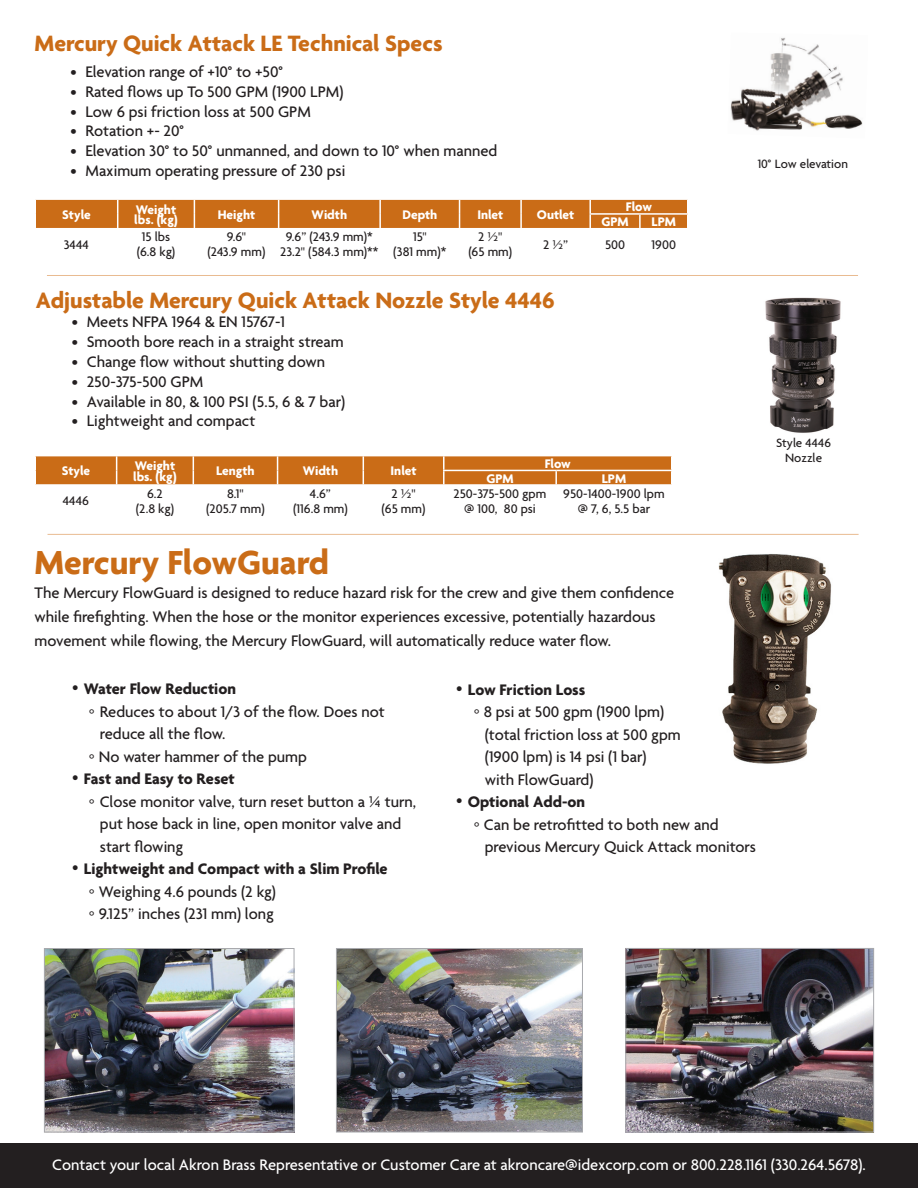
<style>
.page{position:relative;width:918px;height:1188px;background:#fff}
.page>*{position:absolute;margin:0;border:0;box-sizing:border-box;transform-origin:0 0}
.indented_copy{font:700 36px "Agenda";color:#ca6c17}
.indented_copy-2{font:700 24px "Agenda";color:#ca6c17}
.indented_copy-3{font:500 16.5px/22.5px "Agenda";color:#231f20}
.Body_content{font:500 16.5px "Agenda";color:#fff}
.indented_copy-4{font:700 16.5px "Agenda";color:#231f20}
.t1{font:500 13.5px/15px "Agenda";color:#231f20;text-align:center}
.t2{font:700 13.5px/10.5px "Agenda";color:#fff}
.t3{font:500 13.05px/15.6px "Agenda";color:#231f20;text-align:center}
.s1{font-family:"Swiss 721 BT"}
.s2{font-family:"Arial Unicode MS";font-weight:400}
</style>
<div class="page">
<div style="left:0;top:1143px;width:918px;height:45px;background:#231f20"></div>
<img style="left:730px;top:37px;width:133px;height:94px">
<img style="left:765px;top:297px;width:76px;height:136px">
<img style="left:628px;top:950px;width:244px;height:180px">
<div style="left:626px;top:948px;width:248px;height:184px;border:1px solid #a8a9ad"></div>
<img style="left:46px;top:950px;width:246px;height:180px">
<div style="left:44px;top:948px;width:250px;height:184px;border:1px solid #a8a9ad"></div>
<img style="left:338px;top:950px;width:243px;height:180px">
<div style="left:336px;top:948px;width:247px;height:184px;border:1px solid #a8a9ad"></div>
<hr style="left:48px;top:534px;width:811px;height:1px;background:#e9bb91">
<div style="left:35px;top:200px;width:652px;height:28px;background:#ca6c17"></div>
<hr style="left:589px;top:213px;width:51px;height:2px;background:#fff">
<hr style="left:640px;top:213px;width:49px;height:2px;background:#fff">
<svg style="left:35px;top:456px;width:637px;height:29px;background:#cd7525"></svg>
<hr style="left:443px;top:470px;width:113px;height:1px;background:#fff">
<hr style="left:556px;top:470px;width:117px;height:1px;background:#fff">
<img style="left:718px;top:554px;width:113px;height:210px">
<hr style="left:47px;top:275px;width:811px;height:1px;background:#e9bb91">
<p class="indented_copy-2" style="left:34px;top:31px;width:410px">Mercury Quick Attack LE Technical Specs</p>
<p class="indented_copy-3" style="left:70px;top:61px;width:214px">• Elevation range of +10° to +50°</p>
<p class="indented_copy-3" style="left:71px;top:81px;width:274px">• Rated flows up To 500 GPM (1900 LPM)</p>
<p class="indented_copy-3" style="left:71px;top:101px;width:242px">• Low 6 psi friction loss at 500 GPM</p>
<p class="indented_copy-3" style="left:71px;top:121px;width:115px">• Rotation +- 20°</p>
<p class="indented_copy-3" style="left:71px;top:141px;width:428px">• Elevation 30° to 50° unmanned, and down to 10° when manned</p>
<p class="indented_copy-3" style="left:71px;top:160px;width:276px">• Maximum operating pressure of 230 psi</p>
<p class="t2" style="left:62px;top:210px;width:30px">Style</p>
<p class="t2" style="left:134px;top:205px;width:45px">Weight lbs. (kg)</p>
<p class="t2" style="left:218px;top:210px;width:39px">Height</p>
<p class="t2" style="left:312px;top:210px;width:37px">Width</p>
<p class="t2" style="left:402px;top:210px;width:36px">Depth</p>
<p class="t2" style="left:477px;top:210px;width:27px">Inlet</p>
<p class="t2" style="left:537px;top:210px;width:39px">Outlet</p>
<p class="t2" style="left:626px;top:203px;width:28px">Flow</p>
<p class="t2" style="left:601px;top:217px;width:29px">GPM</p>
<p class="t2" style="left:652px;top:217px;width:26px">LPM</p>
<p class="t1" style="left:64px;top:238px;width:27px">3444</p>
<p class="t1" style="left:142px;top:230px;width:30px">15 lbs</p>
<p class="t1" style="left:137px;top:245px;width:40px">(6.8 kg)</p>
<p class="t1" style="left:227px;top:230px;width:21px">9.6"</p>
<p class="t1" style="left:208px;top:245px;width:59px">(243.9 mm)</p>
<p class="t1" style="left:286px;top:230px;width:88px">9.6” (243.9 mm)*</p>
<p class="t1" style="left:280px;top:245px;width:100px">23.2" (584.3 mm)**</p>
<p class="t1" style="left:393px;top:230px;width:55px">15"<br>(381 mm)*</p>
<p class="t1" style="left:468px;top:230px;width:45px">2 ½" (65 mm)</p>
<p class="t1" style="left:543px;top:238px;width:27px">2 ½”</p>
<p class="t1" style="left:605px;top:238px;width:22px">500</p>
<p class="t1" style="left:652px;top:238px;width:26px">1900</p>
<p class="indented_copy-2" style="left:36px;top:287px;width:521px">Adjustable Mercury Quick Attack Nozzle Style 4446</p>
<p class="indented_copy-3" style="left:72px;top:312px;width:215px">• Meets NFPA 1964 &amp; EN 15767-1</p>
<p class="indented_copy-3" style="left:72px;top:332px;width:274px">• Smooth bore reach in a straight stream</p>
<p class="indented_copy-3" style="left:72px;top:352px;width:255px">• Change flow without shutting down</p>
<p class="indented_copy-3" style="left:72px;top:371px;width:133px">• 250-375-500 GPM</p>
<p class="indented_copy-3" style="left:72px;top:391px;width:275px">• Available in 80, &amp; 100 PSI (5.5, 6 &amp; 7 bar)</p>
<p class="indented_copy-3" style="left:72px;top:411px;width:185px">• Lightweight and compact</p>
<p class="t2" style="left:62px;top:467px;width:30px">Style</p>
<p class="t2" style="left:133px;top:461px;width:45px">Weight lbs. (kg)</p>
<p class="t2" style="left:216px;top:467px;width:40px">Length</p>
<p class="t2" style="left:303px;top:467px;width:37px">Width</p>
<p class="t2" style="left:391px;top:467px;width:27px">Inlet</p>
<p class="t2" style="left:545px;top:459px;width:28px">Flow</p>
<p class="t2" style="left:486px;top:474px;width:29px">GPM</p>
<p class="t2" style="left:602px;top:474px;width:26px">LPM</p>
<p class="t3" style="left:758px;top:157px;width:92px">10° Low elevation</p>
<p class="t3" style="left:776px;top:436px;width:57px">Style 4446<br>Nozzle</p>
<p class="t1" style="left:293px;top:487px;width:56px">4.6”<br>(116.8 mm)</p>
<p class="t1" style="left:382px;top:487px;width:45px">2 ½" (65 mm)</p>
<p class="t1" style="left:454px;top:487px;width:94px">250-375-500 gpm @ 100, 80 psi</p>
<p class="t1" style="left:563px;top:487px;width:103px">950-1400-1900 lpm @ 7, 6, 5.5 bar</p>
<p class="indented_copy" style="left:34px;top:544px;width:296px">Mercury FlowGuard</p>
<p class="indented_copy-3" style="left:34px;top:583px;width:641px">The Mercury FlowGuard is designed to reduce hazard risk for the crew and give them confidence</p>
<p class="indented_copy-3" style="left:34px;top:607px;width:623px">while firefighting. When the hose or the monitor experiences excessive, potentially hazardous</p>
<p class="indented_copy-3" style="left:34px;top:631px;width:578px">movement while flowing, the Mercury FlowGuard, will automatically reduce water flow.</p>
<p class="indented_copy-4" style="left:71px;top:680px;width:167px"><span class="s1">•</span> Water Flow Reduction</p>
<p class="indented_copy-3" style="left:88px;top:701px;width:298px"><span class="s2">∘</span> Reduces to about 1/3 of the flow. Does not</p>
<p class="indented_copy-3" style="left:100px;top:724px;width:127px">reduce all the flow.</p>
<p class="indented_copy-3" style="left:88px;top:746px;width:220px"><span class="s2">∘</span> No water hammer of the pump</p>
<p class="indented_copy-4" style="left:70px;top:770px;width:166px"><span class="s1">•</span> Fast and Easy to Reset</p>
<p class="indented_copy-3" style="left:88px;top:791px;width:329px"><span class="s2">∘</span> Close monitor valve, turn reset button a ¼ turn,</p>
<p class="indented_copy-3" style="left:100px;top:814px;width:303px">put hose back in line, open monitor valve and</p>
<p class="indented_copy-3" style="left:100px;top:836px;width:85px">start flowing</p>
<p class="indented_copy-4" style="left:70px;top:860px;width:319px"><span class="s1">•</span> Lightweight and Compact with a Slim Profile</p>
<p class="indented_copy-3" style="left:88px;top:881px;width:189px"><span class="s2">∘</span> Weighing 4.6 pounds (2 kg)</p>
<p class="indented_copy-3" style="left:88px;top:904px;width:187px"><span class="s2">∘</span> 9.125” inches (231 mm) long</p>
<p class="t1" style="left:147px;top:487px;width:17px">6.2</p>
<p class="t1" style="left:136px;top:502px;width:40px">(2.8 kg)</p>
<p class="t1" style="left:227px;top:487px;width:18px">8.1"</p>
<p class="t1" style="left:206px;top:502px;width:60px">(205.7 mm)</p>
<p class="t1" style="left:63px;top:494px;width:28px">4446</p>
<p class="indented_copy-4" style="left:454px;top:681px;width:132px"><span class="s1">•</span> Low Friction Loss</p>
<p class="indented_copy-3" style="left:473px;top:702px;width:192px"><span class="s2">∘</span> 8 psi at 500 gpm (1900 lpm)</p>
<p class="indented_copy-3" style="left:485px;top:724px;width:198px">(total friction loss at 500 gpm</p>
<p class="indented_copy-3" style="left:485px;top:747px;width:163px">(1900 lpm) is 14 psi (1 bar)</p>
<p class="indented_copy-3" style="left:485px;top:769px;width:110px">with FlowGuard)</p>
<p class="indented_copy-4" style="left:454px;top:793px;width:132px"><span class="s1">•</span> Optional Add-on</p>
<p class="indented_copy-3" style="left:485px;top:814px;width:273px;text-indent:-11px"><span class="s2">∘</span> Can be retrofitted to both new and previous Mercury Quick Attack monitors</p>
<p class="Body_content" style="left:52px;top:1155px;width:815px">Contact your local Akron Brass Representative or Customer Care at akroncare@idexcorp.com or 800.228.1161 (330.264.5678).</p>
</div>
